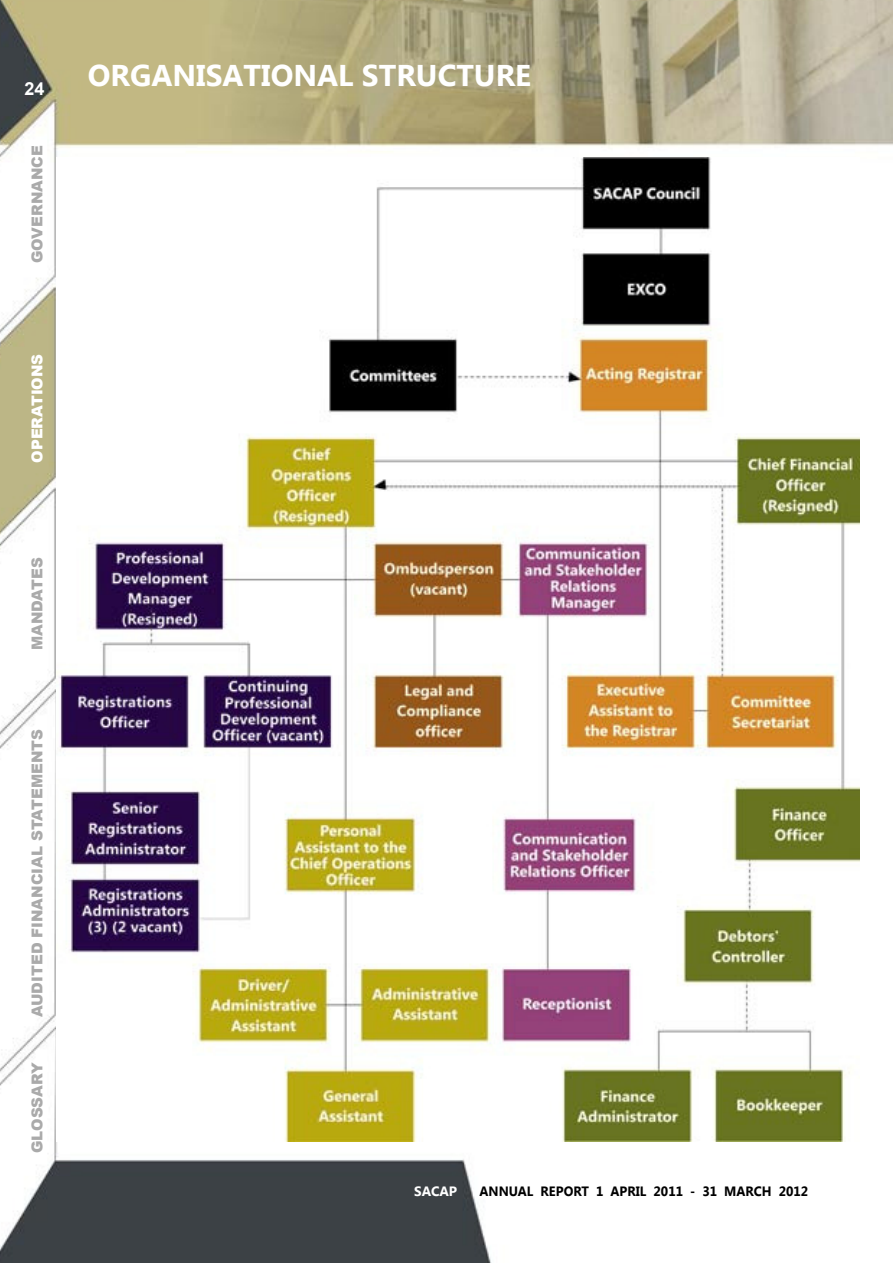
<style>
.page{position:relative;width:893px;height:1263px;background:#fff}
.page>*{position:absolute;margin:0;border:0;box-sizing:border-box;transform-origin:0 0}
.t1{font:700 30px "Segoe UI";color:#fff}
.t2{font:700 18px "Arial";color:#fff}
.t3{font:900 15px "Arial";color:#aaa}
.t4{font:900 15px "Arial";color:#fff}
.t5{font:700 13.5px "Segoe UI";color:#000;scale:.95 1}
.t6{font:700 13.5px "Segoe UI";color:#fff}
</style>
<div class="page">
<img style="left:0;top:0;width:892px;height:1263px">
<img style="left:57px;top:158px;width:802px;height:984px">
<p class="t2" style="left:25px;top:78px;width:22px">24</p>
<p class="t3" style="left:26px;top:263px;width:119px;rotate:-90deg">GOVERNANCE</p>
<p class="t4" style="left:26px;top:463px;width:110px;rotate:-90deg">OPERATIONS</p>
<p class="t3" style="left:26px;top:650px;width:94px;rotate:-90deg">MANDATES</p>
<p class="t3" style="left:26px;top:1017px;width:290px;rotate:-90deg">AUDITED FINANCIAL STATEMENTS</p>
<p class="t3" style="left:26px;top:1153px;width:92px;rotate:-90deg">GLOSSARY</p>
<h1 class="t1" style="left:88px;top:53px;width:445px">ORGANISATIONAL STRUCTURE</h1>
<p class="t6" style="left:414px;top:1181px;width:45px">SACAP</p>
<p class="t5" style="left:479px;top:1181px;width:347px">ANNUAL REPORT 1 APRIL 2011 - 31 MARCH 2012</p>
</div>
